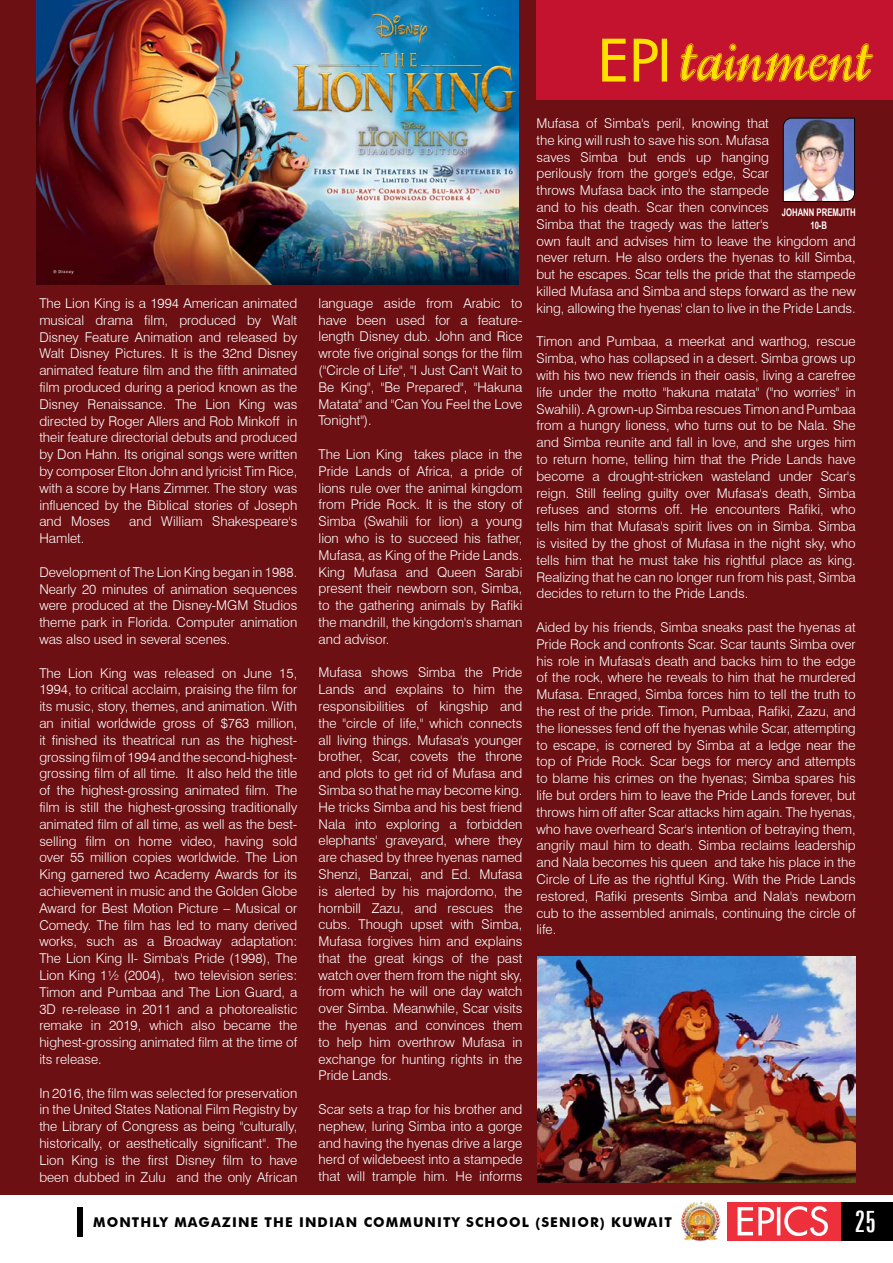
<style>
.page{position:relative;width:893px;height:1263px;background:#fff}
.page>*{position:absolute;margin:0;border:0;box-sizing:border-box;transform-origin:0 0}
.t1{font:extra-condensed 30px "Zurich BT";color:#fff}
.t2{font:300 13.5px/16.8px "Swiss 721 BT";color:#fff;text-align:justify}
.t3{font:700 13.5px "Futura BT";letter-spacing:.08em;color:#000}
.t4{font:700 10.5px/12.6px "Arial Narrow";color:#fff;text-align:center;scale:.9 1}
</style>
<div class="page">
<div style="left:1px;top:0;width:892px;height:1195px;background:#6c1013"></div>
<img style="left:37px;top:0;width:482px;height:284px">
<div style="left:536px;top:0;width:357px;height:99px;background:#c4132e"></div>
<svg style="left:681px;top:43px;width:192px;height:39px"></svg>
<svg style="left:602px;top:39px;width:65px;height:43px"></svg>
<img style="left:782px;top:117px;width:73px;height:85px">
<img style="left:287px;top:9px;width:231px;height:119px">
<img style="left:537px;top:957px;width:318px;height:226px">
<div style="left:840px;top:1202px;width:53px;height:39px;background:#000"></div>
<div style="left:727px;top:1202px;width:113px;height:39px;background:#ee303c"></div>
<svg style="left:738px;top:1206px;width:90px;height:30px"></svg>
<div style="left:77px;top:1207px;width:5px;height:29px;background:#000"></div>
<img style="left:681px;top:1201px;width:40px;height:40px">
<p class="t2" style="left:39px;top:295px;width:259px">The Lion King is a 1994 American animated musical drama film, produced by Walt Disney Feature Animation and released by Walt Disney Pictures. It is the 32nd Disney animated feature film and the fifth animated film produced during a period known as the Disney Renaissance. The Lion King was directed by Roger Allers and Rob Minkoff in their feature directorial debuts and produced by Don Hahn. Its original songs were written by composer Elton John and lyricist Tim Rice, with a score by Hans Zimmer. The story was influenced by the Biblical stories of Joseph and Moses</p>
<p class="t2" style="left:129px;top:513px;width:169px">and William Shakespeare's</p>
<p class="t2" style="left:39px;top:530px;width:47px">Hamlet.</p>
<p class="t2" style="left:39px;top:563px;width:259px">Development of The Lion King began in 1988.<br>Nearly 20 minutes of animation sequences were produced at the Disney-MGM Studios theme park in Florida. Computer animation was also used in several scenes.</p>
<p class="t2" style="left:39px;top:664px;width:259px">The Lion King was released on June 15, 1994, to critical acclaim, praising the film for its music, story, themes, and animation. With an initial worldwide gross of $763 million, it finished its theatrical run as the highest&shy;grossing film of 1994 and the second-highest&shy;grossing film of all time. It also held the title of the highest-grossing animated film. The film is still the highest-grossing traditionally animated film of all time, as well as the best&shy;selling film on home video, having sold over 55 million copies worldwide. The Lion King garnered two Academy Awards for its achievement in music and the Golden Globe Award for Best Motion Picture – Musical or Comedy. The film has led to many derived works, such as a Broadway adaptation:<br>The Lion King II- Simba's Pride (1998), The Lion King 1½ (2004), two television series:<br>Timon and Pumbaa and The Lion Guard, a 3D re-release in 2011 and a photorealistic remake in 2019, which also became the highest-grossing animated film at the time of its release.</p>
<p class="t2" style="left:39px;top:1084px;width:259px">In 2016, the film was selected for preservation in the United States National Film Registry by the Library of Congress as being "culturally, historically, or aesthetically significant". The Lion King is the first Disney film to have been dubbed in Zulu and the only African</p>
<p class="t2" style="left:319px;top:294px;width:205px">language aside from Arabic to have been used for a feature&shy;length Disney dub. John and Rice wrote five original songs for the film ("Circle of Life", "I Just Can't Wait to Be King", "Be Prepared", "Hakuna Matata" and "Can You Feel the Love Tonight").</p>
<p class="t2" style="left:319px;top:446px;width:205px">The Lion King takes place in the Pride Lands of Africa, a pride of lions rule over the animal kingdom from Pride Rock. It is the story of Simba (Swahili for lion) a young lion who is to succeed his father, Mufasa, as King of the Pride Lands.<br>King Mufasa and Queen Sarabi present their newborn son, Simba, to the gathering animals by Rafiki the mandrill, the kingdom's shaman and advisor.</p>
<p class="t2" style="left:319px;top:664px;width:205px">Mufasa shows Simba the Pride Lands and explains to him the responsibilities of kingship and the "circle of life," which connects all living things. Mufasa's younger brother, Scar, covets the throne and plots to get rid of Mufasa and Simba so that he may become king.<br>He tricks Simba and his best friend Nala into exploring a forbidden elephants' graveyard, where they are chased by three hyenas named Shenzi, Banzai, and Ed. Mufasa is alerted by his majordomo, the hornbill Zazu, and rescues the cubs. Though upset with Simba, Mufasa forgives him and explains that the great kings of the past watch over them from the night sky, from which he will one day watch over Simba. Meanwhile, Scar visits the hyenas and convinces them to help him overthrow Mufasa in exchange for hunting rights in the Pride Lands.</p>
<p class="t2" style="left:319px;top:1101px;width:205px">Scar sets a trap for his brother and nephew, luring Simba into a gorge and having the hyenas drive a large herd of wildebeest into a stampede that will trample him. He informs</p>
<p class="t2" style="left:536px;top:115px;width:321px;text-align:left">Mufasa of Simba's peril, knowing that<br>the king will rush to save his son. Mufasa<br>saves Simba but ends up hanging<br>perilously from the gorge's edge, Scar<br>throws Mufasa back into the stampede<br>and to his death. Scar then convinces<br>Simba that the tragedy was the latter's<br>own fault and advises him to leave the kingdom and never return. He also orders the hyenas to kill Simba, but he escapes. Scar tells the pride that the stampede killed Mufasa and Simba and steps forward as the new king, allowing the hyenas' clan to live in the Pride Lands.</p>
<p class="t2" style="left:536px;top:333px;width:321px">Timon and Pumbaa, a meerkat and warthog, rescue Simba, who has collapsed in a desert. Simba grows up with his two new friends in their oasis, living a carefree life under the motto "hakuna matata" ("no worries" in Swahili). A grown-up Simba rescues Timon and Pumbaa from a hungry lioness, who turns out to be Nala. She and Simba reunite and fall in love, and she urges him to return home, telling him that the Pride Lands have become a drought-stricken wasteland under Scar's reign. Still feeling guilty over Mufasa's death, Simba refuses and storms off. He encounters Rafiki, who tells him that Mufasa's spirit lives on in Simba. Simba is visited by the ghost of Mufasa in the night sky, who tells him that he must take his rightful place as king.<br>Realizing that he can no longer run from his past, Simba decides to return to the Pride Lands.</p>
<p class="t2" style="left:536px;top:619px;width:321px">Aided by his friends, Simba sneaks past the hyenas at Pride Rock and confronts Scar. Scar taunts Simba over his role in Mufasa's death and backs him to the edge of the rock, where he reveals to him that he murdered Mufasa. Enraged, Simba forces him to tell the truth to the rest of the pride. Timon, Pumbaa, Rafiki, Zazu, and the lionesses fend off the hyenas while Scar, attempting to escape, is cornered by Simba at a ledge near the top of Pride Rock. Scar begs for mercy and attempts to blame his crimes on the hyenas; Simba spares his life but orders him to leave the Pride Lands forever, but throws him off after Scar attacks him again. The hyenas, who have overheard Scar's intention of betraying them, angrily maul him to death. Simba reclaims leadership and Nala becomes his queen and take his place in the Circle of Life as the rightful King. With the Pride Lands restored, Rafiki presents Simba and Nala's newborn cub to the assembled animals, continuing the circle of life.</p>
<p class="t4" style="left:782px;top:206px;width:84px">JOHANN PREMJITH<br>10-B</p>
<p class="t3" style="left:93px;top:1214px;width:580px">MONTHLY MAGAZINE THE INDIAN COMMUNITY SCHOOL (SENIOR) KUWAIT</p>
<h1 class="t1" style="left:855px;top:1204px;width:23px">25</h1>
</div>
